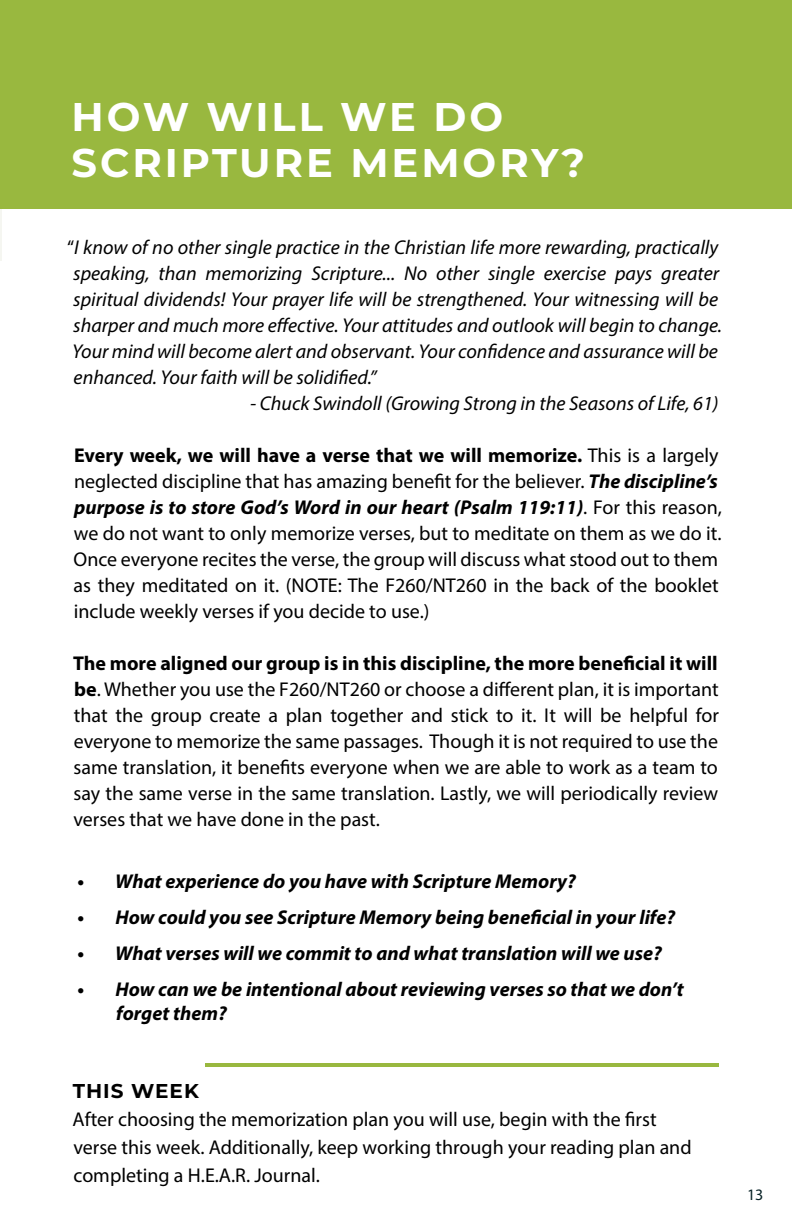
<style>
.page{position:relative;width:792px;height:1224px;background:#fff}
.page>*{position:absolute;margin:0;border:0;box-sizing:border-box;transform-origin:0 0}
.t1{font:700 40px/46px "Montserrat";letter-spacing:.075em;color:#fff}
.t2{font:20px/26px "Myriad Pro";color:#000}
.t3{font:italic 20px/26px "Myriad Pro";color:#000}
.t4{font:italic 700 20px/24px "Myriad Pro";color:#000}
.t5{font:700 20px "Montserrat";letter-spacing:.05em;color:#000}
.t6{font:16px "Myriad Pro";color:#072125}
.s1{font-style:normal}
.s2{font-weight:700}
.s3{font-weight:700;font-style:italic}
</style>
<div class="page">
<hr style="left:0;top:55px;width:1px;height:206px;background:#f5f6f1">
<div style="left:0;top:0;width:792px;height:208px;background:#99b83f"></div>
<hr style="left:205px;top:1063px;width:514px;height:3px;background:#99b83f">
<h1 class="t1" style="left:72px;top:92px;width:515px">HOW WILL WE DO<br>SCRIPTURE MEMORY?</h1>
<p class="t3" style="left:67px;top:234px;width:657px"><span class="s1">“</span>I know of no other single practice in the Christian life more rewarding, practically speaking, than memorizing Scripture... No other single exercise pays greater spiritual dividends! Your prayer life will be strengthened. Your witnessing will be sharper and much more effective. Your attitudes and outlook will begin to change.<br>Your mind will become alert and observant. Your confidence and assurance will be enhanced. Your faith will be solidified.”</p>
<p class="t3" style="left:250px;top:390px;width:470px">- Chuck Swindoll (Growing Strong in the Seasons of Life, 61)</p>
<p class="t2" style="left:74px;top:442px;width:650px"><span class="s2">Every week, we will have a verse that we will memorize.</span> This is a largely neglected discipline that has amazing benefit for the believer. <span class="s3">The discipline’s purpose is to store God’s Word in our heart (Psalm 119:11)</span>. For this reason, we do not want to only memorize verses, but to meditate on them as we do it.<br>Once everyone recites the verse, the group will discuss what stood out to them as they meditated on it. (NOTE: The F260/NT260 in the back of the booklet include weekly verses if you decide to use.)</p>
<p class="t2" style="left:73px;top:650px;width:647px;text-align:justify"><span class="s2">The more aligned our group is in this discipline, the more beneficial it will be</span>. Whether you use the F260/NT260 or choose a different plan, it is important that the group create a plan together and stick to it. It will be helpful for everyone to memorize the same passages. Though it is not required to use the same translation, it benefits everyone when we are able to work as a team to say the same verse in the same translation. Lastly, we will periodically review verses that we have done in the past.</p>
<p class="t4" style="left:77px;top:869px;width:500px">• What experience do you have with Scripture Memory?</p>
<p class="t4" style="left:77px;top:905px;width:599px">• How could you see Scripture Memory being beneficial in your life?</p>
<p class="t4" style="left:77px;top:941px;width:586px">• What verses will we commit to and what translation will we use?</p>
<p class="t4" style="left:116px;top:977px;width:569px;text-indent:-39px">• How can we be intentional about reviewing verses so that we don’t forget them?</p>
<p class="t5" style="left:73px;top:1077px;width:128px">THIS WEEK</p>
<p class="t2" style="left:73px;top:1105px;width:621px;line-height:28px">After choosing the memorization plan you will use, begin with the first verse this week. Additionally, keep working through your reading plan and completing a H.E.A.R. Journal.</p>
<p class="t6" style="left:747px;top:1185px;width:18px">13</p>
</div>
